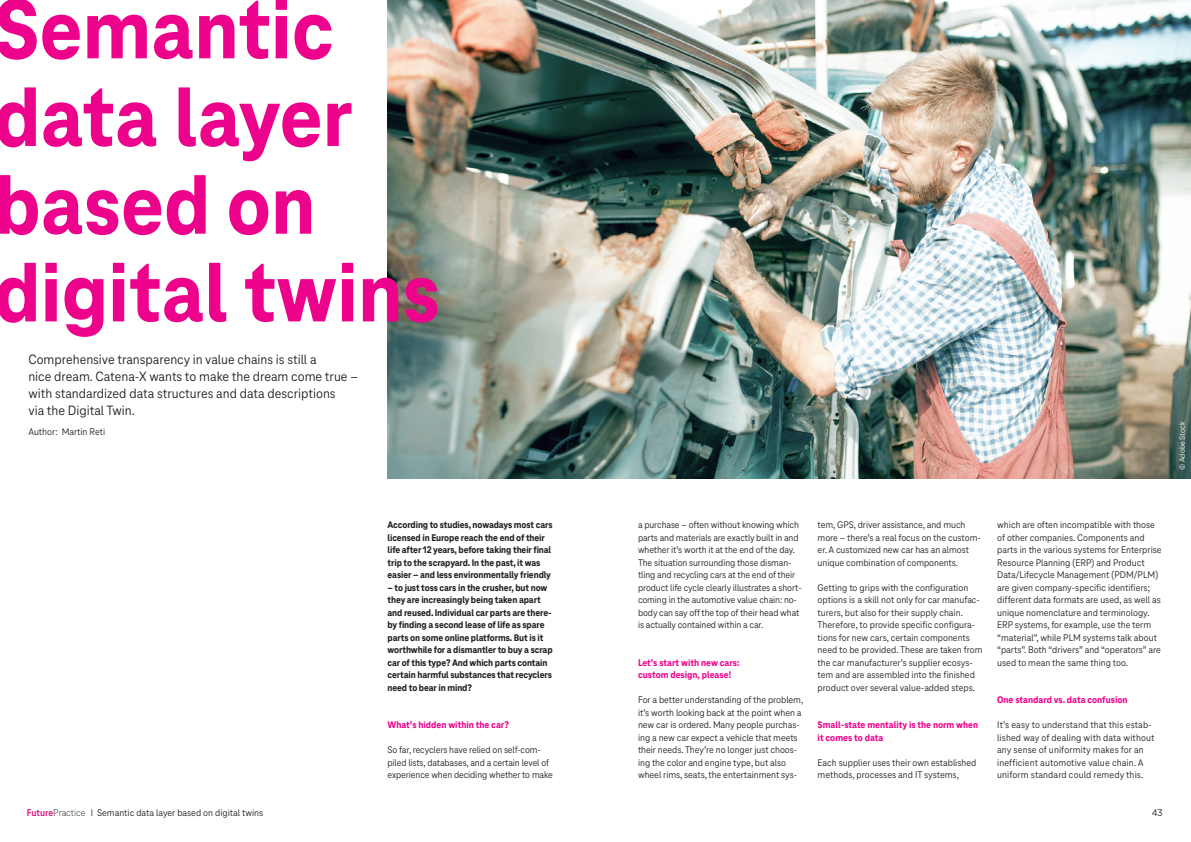
<style>
.page{position:relative;width:1191px;height:842px;background:#fff}
.page>*{position:absolute;margin:0;border:0;box-sizing:border-box;transform-origin:0 0}
.Reading_text__black{font:800 87.7px/87.7px "Tele Neo";color:#ed028c}
.Reading_text__Magent{font:14px/17px "Tele Neo";color:#231f20}
.Reading_text__black-2{font:10px/12.5px "Tele Neo";letter-spacing:-.005em;color:#231f20}
.Reading_text__black-3{font:800 10px/12.5px "Tele Neo";letter-spacing:-.01em;color:#231f20}
.Reading_text__black-4{font:800 10px/12.5px "Tele Neo";color:#ed028c}
.Reading_text__Magent-2{font:8px "Tele Neo";color:#fff}
.s1{font-weight:700;font-size:10.1px;color:#e20074}
.s2{font-weight:100;font-size:10.1px;color:#000}
</style>
<div class="page">
<img style="left:387px;top:0;width:804px;height:478px">
<p class="Reading_text__black" style="left:-6px;top:-13px;width:447px">Semantic data layer based on digital twins</p>
<p class="Reading_text__Magent" style="left:28px;top:351px;width:331px">Comprehensive transparency in value chains is still a<br>nice dream. Catena-X wants to make the dream come true – with standardized data structures and data descriptions<br>via the Digital Twin.</p>
<p class="Reading_text__black-2" style="left:28px;top:426px;width:78px">Author: Martin Reti</p>
<p class="Reading_text__Magent-2" style="left:1177px;top:470px;width:49px;rotate:-90deg">© Adobe Stock</p>
<p class="Reading_text__black-3" style="left:387px;top:519px;width:167px">According to studies, nowadays most cars licensed in Europe reach the end of their life after 12 years, before taking their final trip to the scrapyard. In the past, it was easier – and less environmentally friendly</p>
<p class="Reading_text__black-3" style="left:387px;top:581px;width:167px">– to just toss cars in the crusher, but now they are increasingly being taken apart and reused. Individual car parts are there&shy;by finding a second lease of life as spare parts on some online platforms. But is it worthwhile for a dismantler to buy a scrap car of this type? And which parts contain certain harmful substances that recyclers need to bear in mind?</p>
<p class="Reading_text__black-4" style="left:387px;top:719px;width:123px">What’s hidden within the car?</p>
<p class="Reading_text__black-2" style="left:387px;top:744px;width:167px">So far, recyclers have relied on self-com&shy;piled lists, databases, and a certain level of experience when deciding whether to make</p>
<p class="Reading_text__black-2" style="left:638px;top:519px;width:165px">a purchase – often without knowing which parts and materials are exactly built in and whether it’s worth it at the end of the day.<br>The situation surrounding those disman&shy;tling and recycling cars at the end of their product life cycle clearly illustrates a short&shy;coming in the automotive value chain: no&shy;body can say off the top of their head what is actually contained within a car.</p>
<p class="Reading_text__black-4" style="left:638px;top:656px;width:103px">Let’s start with new cars: custom design, please!</p>
<p class="Reading_text__black-2" style="left:638px;top:694px;width:167px">For a better understanding of the problem, it’s worth looking back at the point when a new car is ordered. Many people purchas&shy;ing a new car expect a vehicle that meets their needs. They’re no longer just choos&shy;ing the color and engine type, but also wheel rims, seats, the entertainment sys-</p>
<p class="Reading_text__black-2" style="left:817px;top:519px;width:165px">tem, GPS, driver assistance, and much more – there’s a real focus on the custom&shy;er. A customized new car has an almost unique combination of components.</p>
<p class="Reading_text__black-2" style="left:817px;top:581px;width:166px">Getting to grips with the configuration options is a skill not only for car manufac&shy;turers, but also for their supply chain.<br>Therefore, to provide specific configura&shy;tions for new cars, certain components need to be provided. These are taken from the car manufacturer’s supplier ecosys&shy;tem and are assembled into the finished product over several value-added steps.</p>
<p class="Reading_text__black-4" style="left:817px;top:719px;width:162px">Small-state mentality is the norm when it comes to data</p>
<p class="Reading_text__black-2" style="left:817px;top:756px;width:160px">Each supplier uses their own established methods, processes and IT systems,</p>
<p class="Reading_text__black-2" style="left:997px;top:519px;width:166px">which are often incompatible with those of other companies. Components and parts in the various systems for Enterprise Resource Planning (ERP) and Product Data/Lifecycle Management (PDM/PLM) are given company-specific identifiers; different data formats are used, as well as unique nomenclature and terminology.<br>ERP systems, for example, use the term “material”, while PLM systems talk about “parts”. Both “drivers” and “operators” are used to mean the same thing too.</p>
<p class="Reading_text__black-4" style="left:997px;top:694px;width:132px">One standard vs. data confusion</p>
<p class="Reading_text__black-2" style="left:997px;top:719px;width:159px">It’s easy to understand that this estab&shy;lished way of dealing with data without any sense of uniformity makes for an inefficient automotive value chain. A uniform standard could remedy this.</p>
<p class="Reading_text__black-2" style="left:27px;top:806px;width:238px"><span class="s1">Future</span><span class="s2">Practice</span> I Semantic data layer based on digital twins</p>
<p class="Reading_text__black-2" style="left:1152px;top:806px;width:12px">43</p>
</div>
